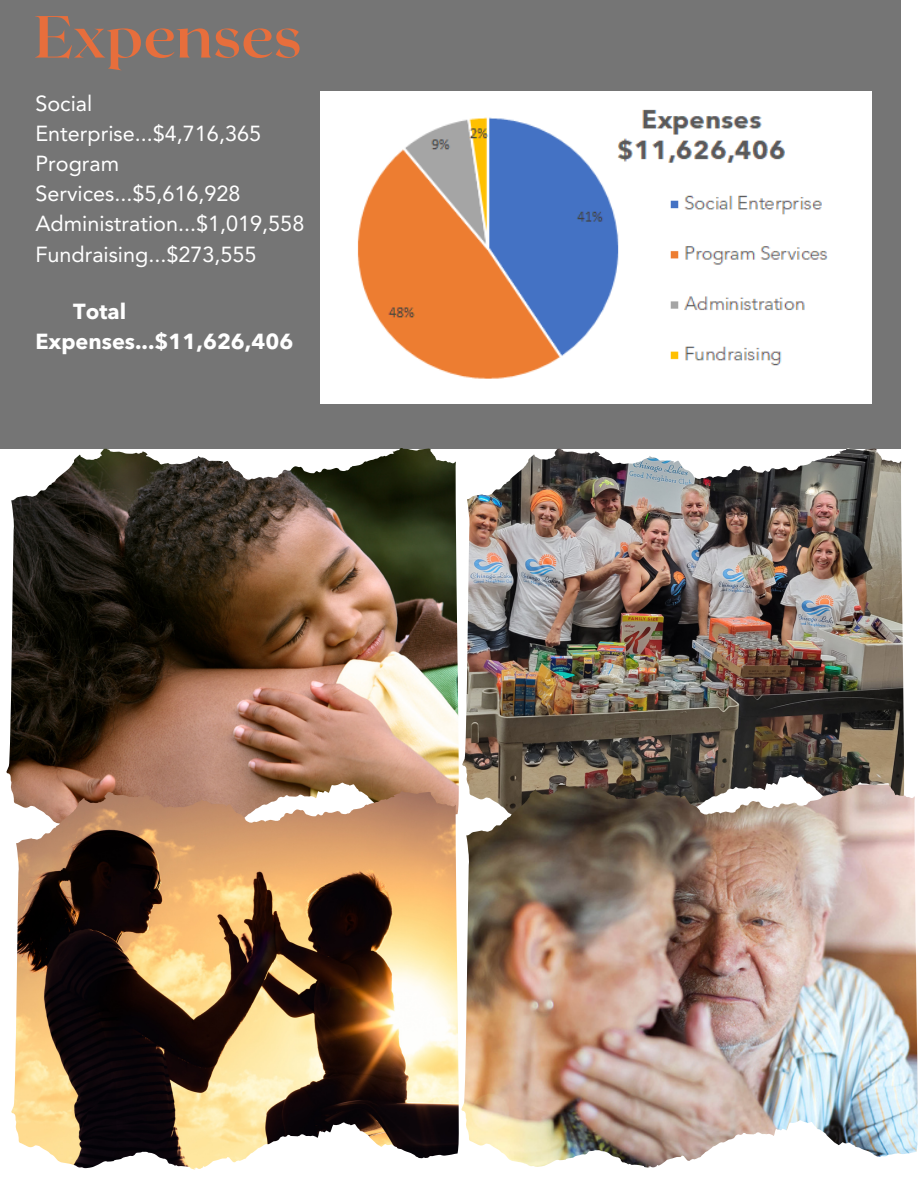
<style>
.page{position:relative;width:918px;height:1188px;background:#fff}
.page>*{position:absolute;margin:0;border:0;box-sizing:border-box;transform-origin:0 0}
.t1{font:700 59.25px "Roxborough CF";color:#e76e3c}
.t2{font:21.6px/30px "Avenir";color:#fff}
.t3{font:700 21.6px/30px "Avenir Next LT Pro";color:#fff}
</style>
<div class="page">
<img style="left:0;top:448px;width:918px;height:722px">
<div style="left:0;top:0;width:901px;height:448px;background:#757575"></div>
<img style="left:321px;top:92px;width:551px;height:311px">
<img style="left:91px;top:498px;width:20px;height:114px">
<img style="left:111px;top:448px;width:348px;height:338px">
<img style="left:115px;top:791px;width:344px;height:335px">
<img style="left:565px;top:448px;width:339px;height:330px">
<img style="left:567px;top:783px;width:351px;height:341px">
<p class="t1" style="left:34px;top:-2px;width:269px">Expenses</p>
<p class="t2" style="left:35px;top:89px;width:227px">Social<br>Enterprise...$4,716,365</p>
<p class="t2" style="left:35px;top:149px;width:207px">Program<br>Services...$5,616,928</p>
<p class="t2" style="left:35px;top:209px;width:270px">Administration...$1,019,558</p>
<p class="t2" style="left:35px;top:239px;width:223px">Fundraising...$273,555</p>
<p class="t3" style="left:35px;top:299px;width:259px;text-indent:38px">Total<br>Expenses...$11,626,406</p>
</div>
